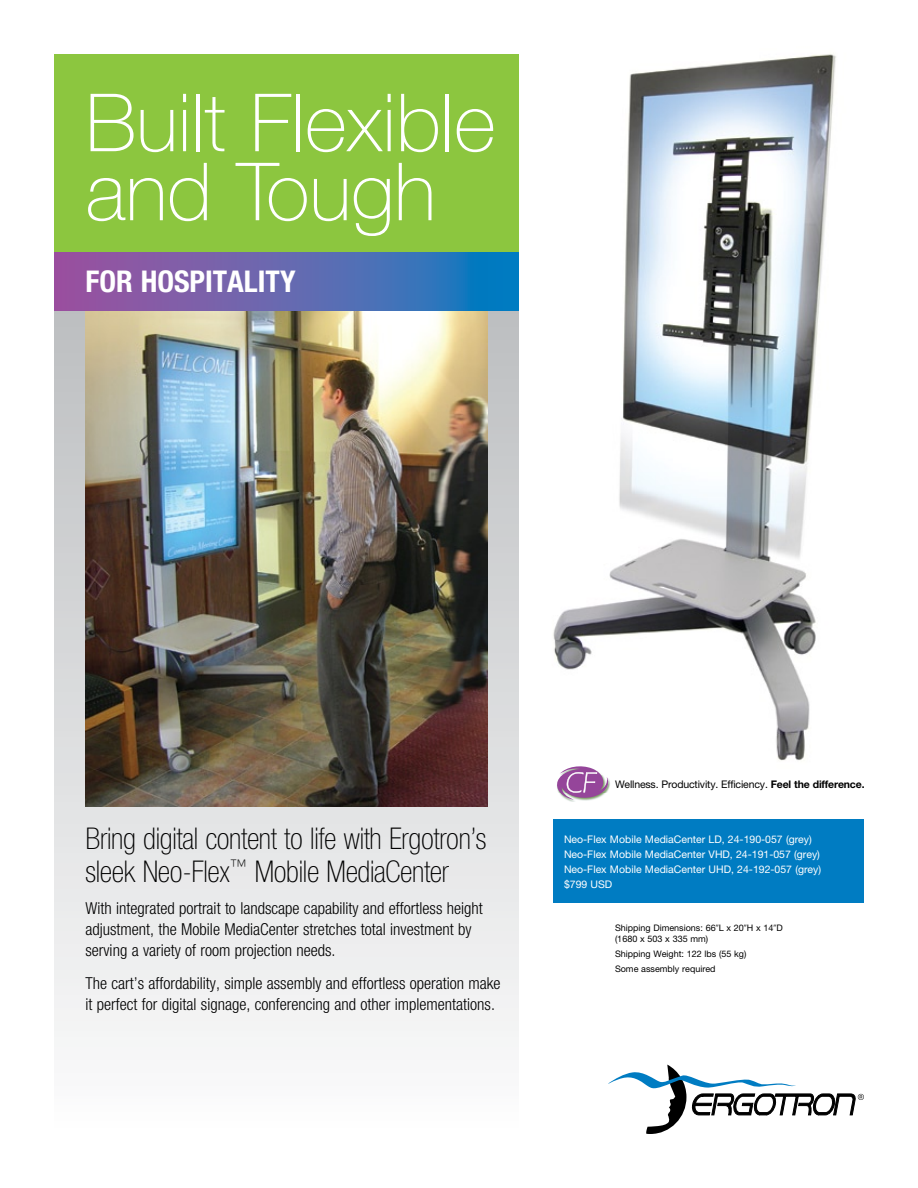
<style>
.page{position:relative;width:918px;height:1188px;background:#fff}
.page>*{position:absolute;margin:0;border:0;box-sizing:border-box;transform-origin:0 0}
.t1{font:100 80.4px/69px "Helvetica Neue";color:#fff}
.t2{font:100 condensed 30px/33px "Helvetica Neue";letter-spacing:-.01em;color:#000}
.t3{font:700 condensed 30px "Helvetica Neue";color:#fff}
.t4{font:300 condensed 16.5px/21px "Helvetica Neue";color:#000}
.t5{font:10.5px/14.7px "Helvetica Neue";color:#fff}
.t6{font:10.5px "Helvetica Neue";letter-spacing:-.015em;color:#000}
.t7{font:9px/10.5px "Helvetica Neue";color:#000}
.s1{font-weight:700}
</style>
<div class="page">
<div style="left:54px;top:54px;width:465px;height:582px;background:#8cc63f"></div>
<svg style="left:608px;top:1065px;width:256px;height:69px"></svg>
<img style="left:553px;top:54px;width:283px;height:707px">
<div style="left:54px;top:310px;width:465px;height:824px;background:linear-gradient(to bottom,#bcbec0,#fcfcfd)"></div>
<img style="left:568px;top:800px;width:22px;height:2px">
<svg style="left:557px;top:766px;width:53px;height:34px"></svg>
<img style="left:86px;top:310px;width:402px;height:497px">
<svg style="left:54px;top:252px;width:465px;height:58px;background:#5c67b0"></svg>
<div style="left:554px;top:819px;width:310px;height:84px;background:#007cc2"></div>
<h1 class="t1" style="left:86px;top:88px;width:412px">Built Flexible and Tough</h1>
<h2 class="t3" style="left:86px;top:263px;width:212px">FOR HOSPITALITY</h2>
<h2 class="t2" style="left:86px;top:822px;width:402px">Bring digital content to life with Ergotron’s sleek Neo-Flex<sup>™</sup> Mobile MediaCenter</h2>
<p class="t4" style="left:86px;top:898px;width:399px">With integrated portrait to landscape capability and effortless height adjustment, the Mobile MediaCenter stretches total investment by serving a variety of room projection needs.</p>
<p class="t4" style="left:86px;top:973px;width:417px">The cart’s affordability, simple assembly and effortless operation make it perfect for digital signage, conferencing and other implementations.</p>
<p class="t6" style="left:615px;top:778px;width:251px">Wellness. Productivity. Efficiency. <span class="s1">Feel the difference.</span></p>
<p class="t5" style="left:564px;top:832px;width:259px">Neo-Flex Mobile MediaCenter LD, 24-190-057 (grey)<br>Neo-Flex Mobile MediaCenter VHD, 24-191-057 (grey)<br>Neo-Flex Mobile MediaCenter UHD, 24-192-057 (grey) $799 USD</p>
<p class="t7" style="left:615px;top:923px;width:169px">Shipping Dimensions: 66 L x 20 H x 14 D (1680 x 503 x 335 mm)</p>
<p class="t7" style="left:615px;top:946px;width:133px;line-height:15px">Shipping Weight: 122 lbs (55 kg)<br>Some assembly required</p>
</div>
